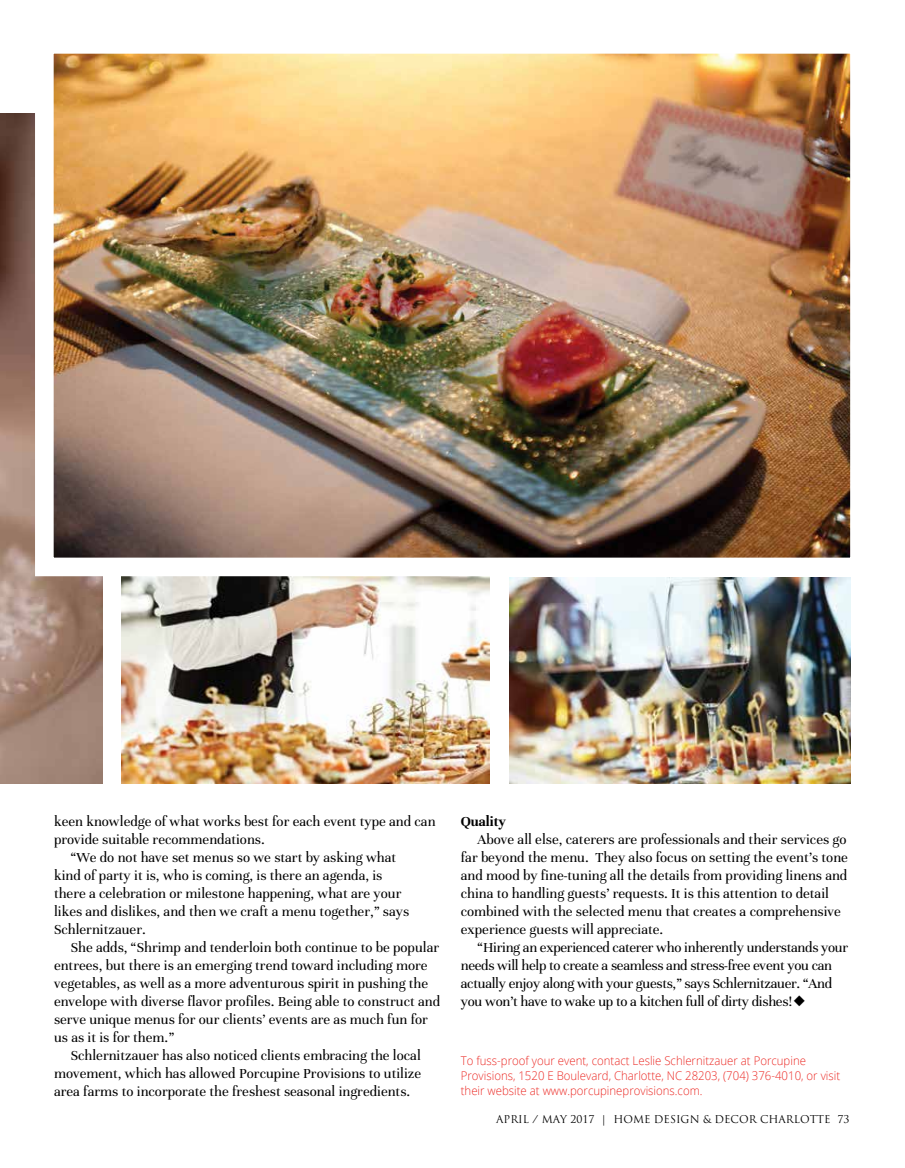
<style>
.page{position:relative;width:905px;height:1168px;background:#fff}
.page>*{position:absolute;margin:0;border:0;box-sizing:border-box;transform-origin:0 0}
.t1{font:15px/18px "Unna";color:#000}
.t2{font:15px/18px "Unna";letter-spacing:-.02em;color:#000}
.t3{font:700 15px "Unna";color:#000}
.t4{font:300 12px/15px "Open Sans";color:#ec2924;scale:.95 1}
.t5{font:10.5px "Trajan Pro";color:#000}
</style>
<div class="page">
<img style="left:509px;top:577px;width:341px;height:206px">
<img style="left:122px;top:576px;width:367px;height:207px">
<img style="left:0;top:114px;width:102px;height:669px">
<img style="left:55px;top:55px;width:793px;height:501px">
<div style="left:35px;top:35px;width:833px;height:541px;border:19px solid #fff"></div>
<p class="t1" style="left:54px;top:813px;width:383px">keen knowledge of what works best for each event type and can</p>
<p class="t1" style="left:54px;top:831px;width:212px">provide suitable recommendations.</p>
<p class="t1" style="left:71px;top:849px;width:327px">“We do not have set menus so we start by asking what</p>
<p class="t1" style="left:54px;top:867px;width:330px">kind of party it is, who is coming, is there an agenda, is</p>
<p class="t1" style="left:54px;top:885px;width:349px">there a celebration or milestone happening, what are your</p>
<p class="t1" style="left:54px;top:903px;width:357px">likes and dislikes, and then we craft a menu together,” says</p>
<p class="t1" style="left:54px;top:921px;width:93px">Schlernitzauer.</p>
<p class="t1" style="left:71px;top:939px;width:370px">She adds, “Shrimp and tenderloin both continue to be popular</p>
<p class="t1" style="left:54px;top:957px;width:375px">entrees, but there is an emerging trend toward including more</p>
<p class="t1" style="left:54px;top:975px;width:376px">vegetables, as well as a more adventurous spirit in pushing the</p>
<p class="t1" style="left:54px;top:993px;width:387px">envelope with diverse flavor profiles. Being able to construct and</p>
<p class="t1" style="left:54px;top:1011px;width:375px">serve unique menus for our clients’ events are as much fun for</p>
<p class="t1" style="left:54px;top:1029px;width:122px">us as it is for them.”</p>
<p class="t1" style="left:71px;top:1047px;width:351px">Schlernitzauer has also noticed clients embracing the local</p>
<p class="t1" style="left:54px;top:1065px;width:368px">movement, which has allowed Porcupine Provisions to utilize</p>
<p class="t1" style="left:54px;top:1083px;width:358px">area farms to incorporate the freshest seasonal ingredients.</p>
<p class="t3" style="left:461px;top:813px;width:47px">Quality</p>
<p class="t1" style="left:461px;top:831px;width:388px;text-indent:17px">Above all else, caterers are professionals and their services go far beyond the menu. They also focus on setting the event’s tone and mood by fine-tuning all the details from providing linens and china to handling guests’ requests. It is this attention to detail combined with the selected menu that creates a comprehensive experience guests will appreciate.</p>
<p class="t2" style="left:461px;top:939px;width:389px;text-indent:17px">“Hiring an experienced caterer who inherently understands your needs will help to create a seamless and stress-free event you can actually enjoy along with your guests,” says Schlernitzauer. “And you won’t have to wake up to a kitchen full of dirty dishes!◆</p>
<p class="t4" style="left:461px;top:1052px;width:401px">To fuss-proof your event, contact Leslie Schlernitzauer at Porcupine<br>Provisions, 1520 E Boulevard, Charlotte, NC 28203, (704) 376-4010, or visit their website at www.porcupineprovisions.com.</p>
<p class="t5" style="left:496px;top:1113px;width:355px">APRIL / MAY 2017 | HOME DESIGN &amp; DECOR CHARLOTTE 73</p>
</div>
